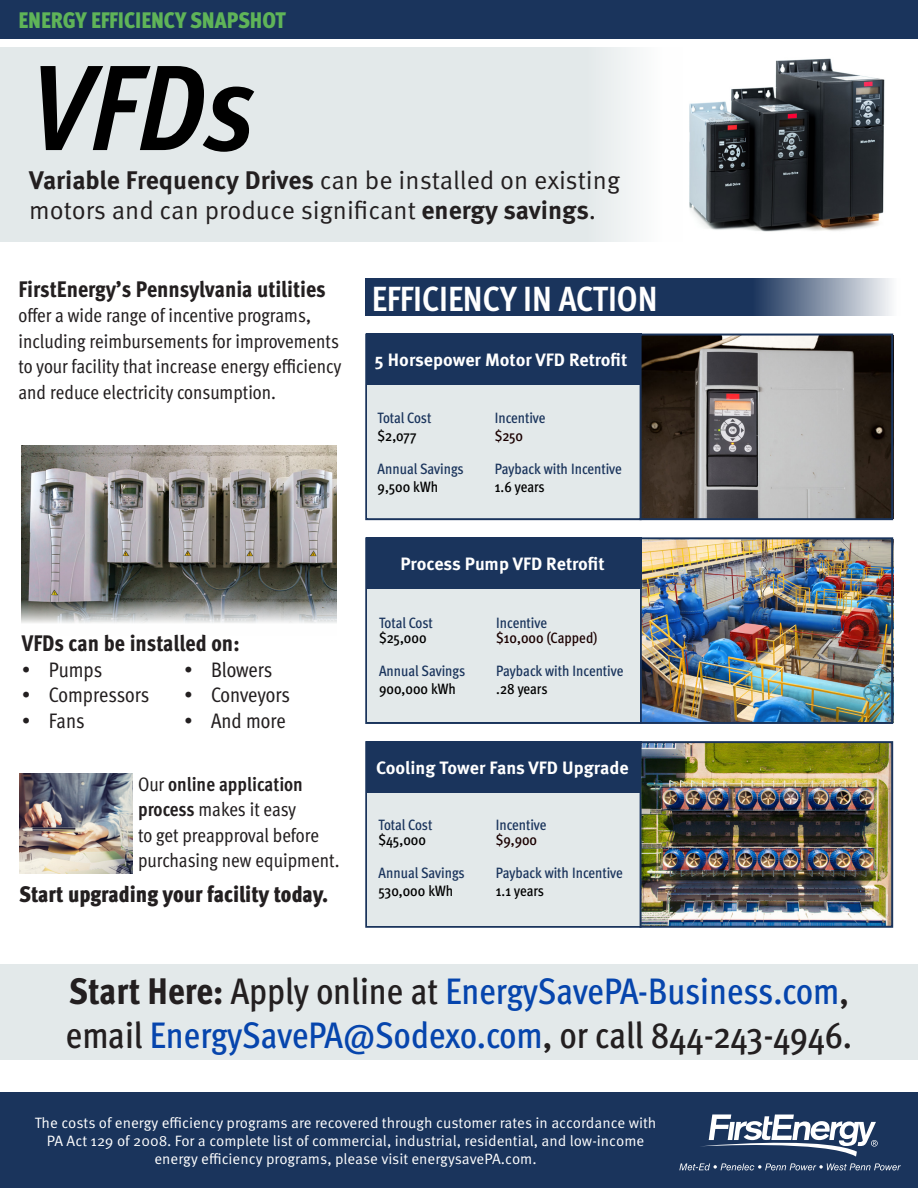
<style>
.page{position:relative;width:918px;height:1188px;background:#fff}
.page>*{position:absolute;margin:0;border:0;box-sizing:border-box;transform-origin:0 0}
.t1{font:italic 700 condensed 121.35px "Meta Pro";color:#000}
.t2{font:500 condensed 36.9px "Meta Pro";color:#0645ad}
.t3{font:500 condensed 36.9px "Meta Pro";letter-spacing:-.005em;color:#231f20}
.t4{font:700 condensed 34.95px "Meta Pro";color:#fff}
.t5{font:25.5px/30.6px "Meta Pro Norm";color:#231f20}
.t6{font:800 condensed 22.5px "Meta Pro";color:#231f20}
.t7{font:900 condensed 22.5px "Meta Pro";letter-spacing:-.005em;color:#231f20}
.t8{font:900 condensed 22.5px "Meta Pro";letter-spacing:-.01em;color:#5fb458}
.t9{font:condensed 21px "Meta Pro";color:#231f20}
.t10{font:condensed 19.5px/25.5px "Meta Pro";color:#231f20}
.t11{font:700 condensed 19.5px "Meta Pro";color:#231f20}
.t12{font:700 17.85px "Meta Pro";color:#fff}
.t13{font:15px/18px "Meta Pro Norm";color:#fff;text-align:center}
.t14{font:500 condensed 15px "Meta Pro";letter-spacing:-.005em;color:#1a345c}
.t15{font:500 condensed 15px "Meta Pro";color:#000}
.t16{font:500 condensed 15px "Meta Pro";color:#1a0000}
.s1{font-family:"Meta Pro";font-weight:700}
.s2{font-weight:400}
.s3{font-weight:700}
.s4{font-weight:800;color:#231f20}
.s5{color:#231f20}
.s6{color:#0645ad}
</style>
<div class="page">
<svg style="left:365px;top:278px;width:527px;height:38px;background:#364d70"></svg>
<div style="left:0;top:48px;width:682px;height:194px;background:#e3e9ea"></div>
<div style="left:0;top:1093px;width:918px;height:95px;background:#1a345c"></div>
<div style="left:0;top:0;width:918px;height:39px;background:#1a345c"></div>
<img style="left:643px;top:540px;width:247px;height:181px">
<svg style="left:679px;top:1163px;width:222px;height:7px"></svg>
<svg style="left:701px;top:1114px;width:177px;height:43px"></svg>
<div style="left:0;top:965px;width:918px;height:95px;background:#e3e9ea"></div>
<img style="left:689px;top:58px;width:196px;height:174px">
<div style="left:640px;top:537px;width:253px;height:187px;border:2px solid #1a345c"></div>
<div style="left:366px;top:334px;width:276px;height:51px;background:#1a345c"></div>
<div style="left:366px;top:537px;width:276px;height:52px;background:#1a345c"></div>
<div style="left:366px;top:741px;width:276px;height:52px;background:#1a345c"></div>
<div style="left:367px;top:385px;width:273px;height:133px;background:#e3e9ea"></div>
<div style="left:367px;top:589px;width:273px;height:133px;background:#e3e9ea"></div>
<div style="left:367px;top:793px;width:273px;height:133px;background:#e3e9ea"></div>
<img style="left:643px;top:337px;width:247px;height:180px">
<img style="left:643px;top:744px;width:247px;height:181px">
<img style="left:19px;top:774px;width:113px;height:100px">
<img style="left:22px;top:445px;width:315px;height:178px">
<div style="left:640px;top:741px;width:253px;height:187px;border:2px solid #1a345c"></div>
<div style="left:640px;top:334px;width:253px;height:186px;border:2px solid #1a345c"></div>
<p class="t8" style="left:18px;top:2px;width:269px">ENERGY EFFICIENCY SNAPSHOT</p>
<p class="t1" style="left:29px;top:16px;width:226px">VFDs</p>
<p class="t5" style="left:29px;top:163px;width:593px"><span class="s1">Variable Frequency Drives</span> can be installed on existing motors and can produce significant <span class="s1">energy savings</span>.</p>
<p class="t6" style="left:18px;top:272px;width:309px">FirstEnergy’s Pennsylvania utilities</p>
<p class="t10" style="left:18px;top:301px;width:324px">offer a wide range of incentive programs, including reimbursements for improvements to your facility that increase energy efficiency and reduce electricity consumption.</p>
<h3 class="t6" style="left:22px;top:626px;width:219px">VFDs can be installed on:</h3>
<h3 class="t9" style="left:22px;top:654px;width:82px">• Pumps</h3>
<h3 class="t9" style="left:22px;top:679px;width:129px">• Compressors</h3>
<h3 class="t9" style="left:22px;top:705px;width:64px">• Fans</h3>
<p class="t9" style="left:184px;top:654px;width:90px">• Blowers</p>
<p class="t9" style="left:184px;top:679px;width:108px">• Conveyors</p>
<p class="t9" style="left:184px;top:705px;width:103px">• And more</p>
<p class="t11" style="left:138px;top:769px;width:166px"><span class="s2">Our</span> online application</p>
<p class="t10" style="left:138px;top:795px;width:160px"><span class="s3">process</span> makes it easy</p>
<p class="t10" style="left:138px;top:821px;width:182px">to get preapproval before</p>
<p class="t10" style="left:138px;top:846px;width:203px">purchasing new equipment.</p>
<p class="t4" style="left:372px;top:272px;width:287px">EFFICIENCY IN ACTION</p>
<p class="t12" style="left:375px;top:346px;width:254px">5 Horsepower Motor VFD Retrofit</p>
<p class="t14" style="left:378px;top:406px;width:55px">Total Cost</p>
<p class="t14" style="left:495px;top:406px;width:52px">Incentive</p>
<p class="t15" style="left:378px;top:424px;width:41px">$2,077</p>
<p class="t16" style="left:495px;top:424px;width:30px">$250</p>
<p class="t14" style="left:378px;top:457px;width:88px">Annual Savings</p>
<p class="t14" style="left:495px;top:457px;width:129px">Payback with Incentive</p>
<p class="t15" style="left:378px;top:475px;width:62px">9,500 kWh</p>
<p class="t15" style="left:495px;top:475px;width:52px">1.6 years</p>
<p class="t12" style="left:400px;top:550px;width:206px">Process Pump VFD Retrofit</p>
<p class="t14" style="left:379px;top:611px;width:55px">Total Cost</p>
<p class="t14" style="left:496px;top:611px;width:52px">Incentive</p>
<p class="t15" style="left:379px;top:626px;width:49px">$25,000</p>
<p class="t16" style="left:496px;top:626px;width:103px">$10,000 (Capped)</p>
<p class="t14" style="left:379px;top:659px;width:88px">Annual Savings</p>
<p class="t14" style="left:496px;top:659px;width:129px">Payback with Incentive</p>
<p class="t15" style="left:379px;top:677px;width:78px">900,000 kWh</p>
<p class="t15" style="left:496px;top:677px;width:53px">.28 years</p>
<p class="t12" style="left:376px;top:754px;width:254px">Cooling Tower Fans VFD Upgrade</p>
<p class="t14" style="left:379px;top:814px;width:55px">Total Cost</p>
<p class="t14" style="left:496px;top:814px;width:52px">Incentive</p>
<p class="t15" style="left:379px;top:829px;width:49px">$45,000</p>
<p class="t16" style="left:496px;top:829px;width:43px">$9,900</p>
<p class="t14" style="left:379px;top:862px;width:88px">Annual Savings</p>
<p class="t14" style="left:496px;top:862px;width:129px">Payback with Incentive</p>
<p class="t7" style="left:19px;top:876px;width:311px">Start upgrading your facility today.</p>
<p class="t15" style="left:379px;top:880px;width:76px">530,000 kWh</p>
<p class="t15" style="left:496px;top:880px;width:50px">1.1 years</p>
<p class="t2" style="left:69px;top:963px;width:782px"><span class="s4">Start Here:</span> <span class="s5">Apply online at</span> EnergySavePA-Business.com<span class="s5">,</span></p>
<p class="t3" style="left:66px;top:1008px;width:788px">email <span class="s6">EnergySavePA@Sodexo.com</span>, or call 844-243-4946.</p>
<p class="t13" style="left:35px;top:1112px;width:623px">The costs of energy efficiency programs are recovered through customer rates in accordance with<br>PA Act 129 of 2008. For a complete list of commercial, industrial, residential, and low-income energy efficiency programs, please visit energysavePA.com.</p>
</div>
